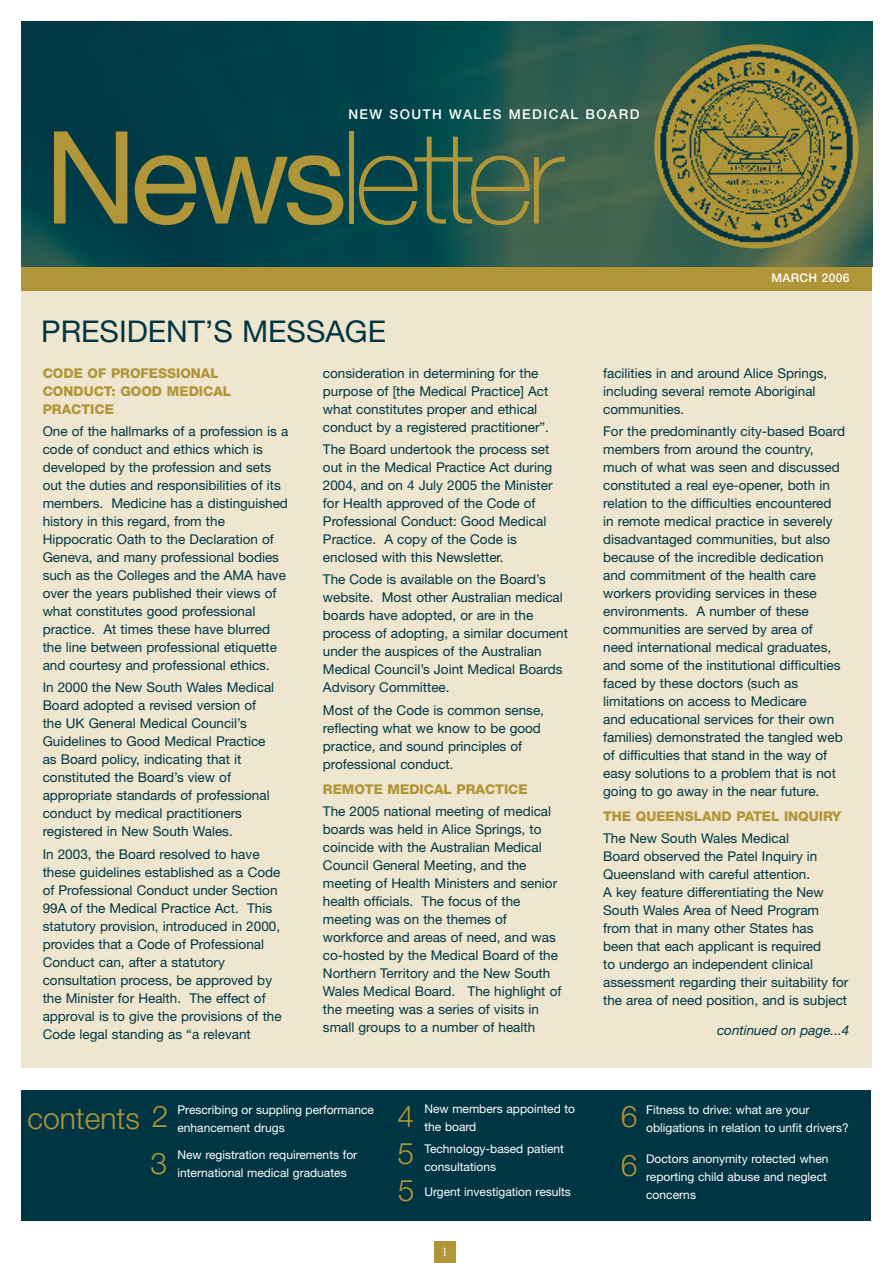
<style>
.page{position:relative;width:893px;height:1263px;background:#fff}
.page>*{position:absolute;margin:0;border:0;box-sizing:border-box;transform-origin:0 0}
.t1{font:100 129px "Helvetica Neue";letter-spacing:-.055em;color:#b19539}
.t2{font:30px "Helvetica Neue";color:#003644}
.t3{font:300 30px/44.4px "Helvetica Neue";color:#b19539;text-align:right}
.t4{font:13.5px/18px "Helvetica Neue";color:#003644}
.t5{font:800 13.5px/18px "Helvetica Neue";color:#b19539}
.t6{font:500 13.5px "Helvetica Neue";letter-spacing:.11em;color:#fff}
.t7{font:italic 13.5px "Helvetica Neue";color:#003644}
.t8{font:13.5px "Bembo";color:#fff}
.t9{font:12px/18px "Helvetica Neue";color:#fff}
.t10{font:500 12px "Helvetica Neue";letter-spacing:.03em;color:#fff}
.s1{font-weight:400}
</style>
<div class="page">
<div style="left:21px;top:277px;width:851px;height:791px;background:#eee6ce"></div>
<div style="left:434px;top:1242px;width:21px;height:21px;background:#b19539"></div>
<div style="left:21px;top:266px;width:851px;height:25px;background:#b19539"></div>
<img style="left:22px;top:21px;width:850px;height:245px">
<img style="left:656px;top:48px;width:200px;height:196px">
<div style="left:21px;top:1090px;width:849px;height:130px;background:#003644"></div>
<p class="t6" style="left:348px;top:109px;width:292px">NEW SOUTH WALES MEDICAL BOARD</p>
<h1 class="t1" style="left:44px;top:131px;width:520px"><span class="s1">News</span>letter</h1>
<h2 class="t2" style="left:41px;top:321px;width:346px">PRESIDENT’S MESSAGE</h2>
<p class="t5" style="left:43px;top:365px;width:190px">CODE OF PROFESSIONAL<br>CONDUCT: GOOD MEDICAL<br>PRACTICE</p>
<p class="t4" style="left:43px;top:424px;width:247px">One of the hallmarks of a profession is a code of conduct and ethics which is developed by the profession and sets out the duties and responsibilities of its members. Medicine has a distinguished history in this regard, from the Hippocratic Oath to the Declaration of Geneva, and many professional bodies such as the Colleges and the AMA have over the years published their views of what constitutes good professional practice. At times these have blurred the line between professional etiquette and courtesy and professional ethics.</p>
<p class="t4" style="left:43px;top:680px;width:233px">In 2000 the New South Wales Medical Board adopted a revised version of the UK General Medical Council’s Guidelines to Good Medical Practice as Board policy, indicating that it constituted the Board’s view of appropriate standards of professional conduct by medical practitioners registered in New South Wales.</p>
<p class="t4" style="left:43px;top:846px;width:240px">In 2003, the Board resolved to have these guidelines established as a Code of Professional Conduct under Section 99A of the Medical Practice Act. This statutory provision, introduced in 2000, provides that a Code of Professional Conduct can, after a statutory consultation process, be approved by the Minister for Health. The effect of approval is to give the provisions of the Code legal standing as “a relevant</p>
<p class="t4" style="left:323px;top:365px;width:228px">consideration in determining for the purpose of [the Medical Practice] Act what constitutes proper and ethical conduct by a registered practitioner”.</p>
<p class="t4" style="left:323px;top:442px;width:231px">The Board undertook the process set out in the Medical Practice Act during 2004, and on 4 July 2005 the Minister for Health approved of the Code of Professional Conduct: Good Medical Practice. A copy of the Code is enclosed with this Newsletter.</p>
<p class="t4" style="left:323px;top:572px;width:246px">The Code is available on the Board’s website. Most other Australian medical boards have adopted, or are in the process of adopting, a similar document under the auspices of the Australian Medical Council’s Joint Medical Boards Advisory Committee.</p>
<p class="t4" style="left:323px;top:702px;width:223px">Most of the Code is common sense, reflecting what we know to be good practice, and sound principles of professional conduct.</p>
<p class="t5" style="left:323px;top:781px;width:206px">REMOTE MEDICAL PRACTICE</p>
<p class="t4" style="left:323px;top:803px;width:240px">The 2005 national meeting of medical boards was held in Alice Springs, to coincide with the Australian Medical Council General Meeting, and the meeting of Health Ministers and senior health officials. The focus of the meeting was on the themes of workforce and areas of need, and was co-hosted by the Medical Board of the Northern Territory and the New South Wales Medical Board. The highlight of the meeting was a series of visits in small groups to a number of health</p>
<p class="t9" style="left:177px;top:1102px;width:198px">Prescribing or suppling performance enhancement drugs</p>
<p class="t9" style="left:177px;top:1147px;width:181px">New registration requirements for international medical graduates</p>
<h2 class="t3" style="left:28px;top:1099px;width:142px">contents 2<br>3</h2>
<h2 class="t3" style="left:397px;top:1097px;width:18px">4</h2>
<h2 class="t3" style="left:398px;top:1171px;width:18px">5</h2>
<h2 class="t3" style="left:397px;top:1134px;width:18px">5</h2>
<p class="t9" style="left:424px;top:1101px;width:152px">New members appointed to the board</p>
<p class="t9" style="left:424px;top:1141px;width:141px">Technology-based patient consultations</p>
<p class="t9" style="left:424px;top:1184px;width:148px">Urgent investigation results</p>
<p class="t8" style="left:441px;top:1246px;width:8px">3</p>
<p class="t8" style="left:441px;top:1247px;width:8px">1</p>
<p class="t10" style="left:771px;top:273px;width:79px">MARCH 2006</p>
<p class="t4" style="left:603px;top:365px;width:226px">facilities in and around Alice Springs, including several remote Aboriginal communities.</p>
<p class="t4" style="left:603px;top:424px;width:243px">For the predominantly city-based Board members from around the country, much of what was seen and discussed constituted a real eye-opener, both in relation to the difficulties encountered in remote medical practice in severely disadvantaged communities, but also because of the incredible dedication and commitment of the health care workers providing services in these environments. A number of these communities are served by area of need international medical graduates, and some of the institutional difficulties faced by these doctors (such as limitations on access to Medicare<br>and educational services for their own families) demonstrated the tangled web of difficulties that stand in the way of easy solutions to a problem that is not going to go away in the near future.</p>
<p class="t5" style="left:603px;top:808px;width:240px">THE QUEENSLAND PATEL INQUIRY</p>
<p class="t4" style="left:603px;top:831px;width:246px">The New South Wales Medical<br>Board observed the Patel Inquiry in Queensland with careful attention.<br>A key feature differentiating the New South Wales Area of Need Program from that in many other States has<br>been that each applicant is required<br>to undergo an independent clinical assessment regarding their suitability for the area of need position, and is subject</p>
<p class="t7" style="left:717px;top:1025px;width:134px">continued on page...4</p>
<h2 class="t3" style="left:620px;top:1097px;width:18px">6</h2>
<h2 class="t3" style="left:620px;top:1146px;width:18px">6</h2>
<p class="t9" style="left:646px;top:1102px;width:204px">Fitness to drive: what are your obligations in relation to unfit drivers?</p>
<p class="t9" style="left:646px;top:1151px;width:184px">Doctors anonymity rotected when reporting child abuse and neglect concerns</p>
</div>
